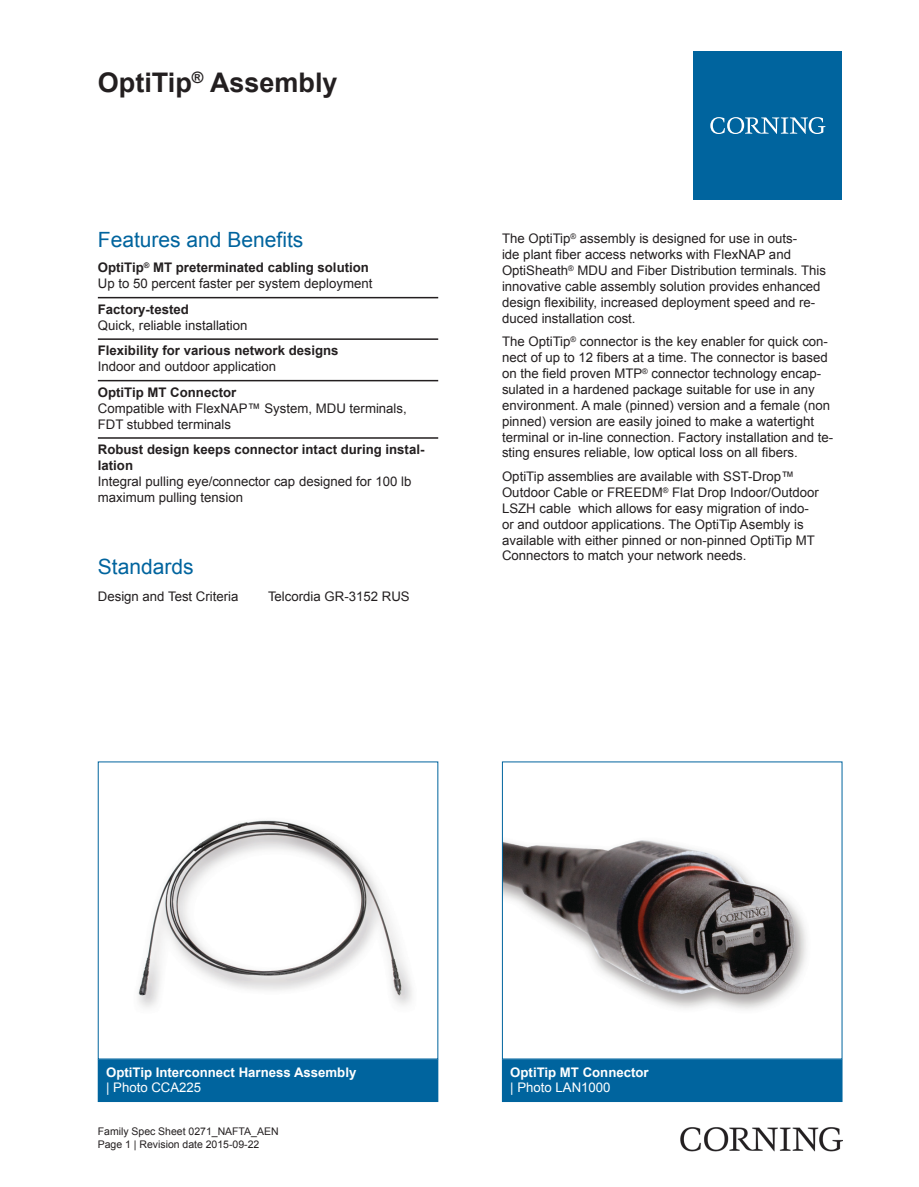
<style>
.page{position:relative;width:919px;height:1187px;background:#fff}
.page>*{position:absolute;margin:0;border:0;box-sizing:border-box;transform-origin:0 0}
.t1{font:700 27px "Arial";color:#231f20}
.t2{font:21px "Arial";color:#00649e}
.t3{font:13.2px/15.9px "Arial";color:#231f20}
.t4{font:700 13.2px/15.9px "Arial";color:#231f20}
.t5{font:700 13.2px "Arial";color:#fff}
.t6{font:13.2px "Arial";color:#fff}
.t7{font:10.5px/12.6px "Arial";color:#231f20}
.s1{font-weight:700}
</style>
<div class="page">
<hr style="left:98px;top:297px;width:340px;height:1px;background:#231f20">
<hr style="left:98px;top:338px;width:340px;height:2px;background:#231f20">
<hr style="left:98px;top:380px;width:340px;height:1px;background:#231f20">
<hr style="left:98px;top:437px;width:340px;height:1px;background:#231f20">
<img style="left:137px;top:820px;width:275px;height:188px">
<div style="left:98px;top:1059px;width:340px;height:42px;background:#00649e"></div>
<div style="left:98px;top:1059px;width:340px;height:42px;border:1px solid #00649e"></div>
<img style="left:504px;top:840px;width:303px;height:170px">
<div style="left:502px;top:1059px;width:340px;height:42px;background:#00649e"></div>
<div style="left:502px;top:1059px;width:340px;height:42px;border:1px solid #00649e"></div>
<div style="left:693px;top:51px;width:149px;height:149px;background:#00649e"></div>
<svg style="left:710px;top:117px;width:115px;height:17px"></svg>
<img style="left:680px;top:1127px;width:162px;height:24px">
<h1 class="t1" style="left:98px;top:64px;width:241px">OptiTip<sup>®</sup> Assembly</h1>
<h2 class="t2" style="left:98px;top:225px;width:207px">Features and Benefits</h2>
<p class="t3" style="left:98px;top:260px;width:276px"><span class="s1">OptiTip</span><sup>®</sup> <span class="s1">MT preterminated cabling solution<br></span>Up to 50 percent faster per system deployment</p>
<p class="t4" style="left:98px;top:301px;width:92px">Factory-tested</p>
<p class="t3" style="left:98px;top:317px;width:151px">Quick, reliable installation</p>
<p class="t4" style="left:98px;top:343px;width:242px">Flexibility for various network designs</p>
<p class="t3" style="left:98px;top:358px;width:180px">Indoor and outdoor application</p>
<p class="t4" style="left:98px;top:384px;width:140px">OptiTip MT Connector</p>
<p class="t3" style="left:98px;top:400px;width:310px">Compatible with FlexNAP™ System, MDU terminals,<br>FDT stubbed terminals</p>
<p class="t4" style="left:98px;top:442px;width:328px">Robust design keeps connector intact during instal&shy;lation</p>
<p class="t3" style="left:98px;top:473px;width:315px">Integral pulling eye/connector cap designed for 100 lb maximum pulling tension</p>
<h2 class="t2" style="left:98px;top:553px;width:97px">Standards</h2>
<p class="t3" style="left:98px;top:589px;width:142px">Design and Test Criteria</p>
<p class="t3" style="left:268px;top:589px;width:143px">Telcordia GR-3152 RUS</p>
<p class="t3" style="left:502px;top:231px;width:325px">The OptiTip<sup>®</sup> assembly is designed for use in outs-<br>ide plant fiber access networks with FlexNAP and OptiSheath<sup>®</sup> MDU and Fiber Distribution terminals. This innovative cable assembly solution provides enhanced design flexibility, increased deployment speed and re&shy;duced installation cost.</p>
<p class="t3" style="left:502px;top:334px;width:332px">The OptiTip<sup>®</sup> connector is the key enabler for quick con&shy;nect of up to 12 fibers at a time. The connector is based on the field proven MTP<sup>®</sup> connector technology encap&shy;sulated in a hardened package suitable for use in any environment. A male (pinned) version and a female (non pinned) version are easily joined to make a watertight terminal or in-line connection. Factory installation and te&shy;sting ensures reliable, low optical loss on all fibers.</p>
<p class="t3" style="left:502px;top:468px;width:318px">OptiTip assemblies are available with SST-Drop™ Outdoor Cable or FREEDM<sup>®</sup> Flat Drop Indoor/Outdoor LSZH cable which allows for easy migration of indo&shy;or and outdoor applications. The OptiTip Asembly is available with either pinned or non-pinned OptiTip MT Connectors to match your network needs.</p>
<p class="t5" style="left:106px;top:1063px;width:252px">OptiTip Interconnect Harness Assembly</p>
<p class="t6" style="left:106px;top:1078px;width:97px">| Photo CCA225</p>
<p class="t7" style="left:98px;top:1124px;width:182px">Family Spec Sheet 0271_NAFTA_AEN<br>Page 1 | Revision date 2015-09-22</p>
<p class="t5" style="left:510px;top:1063px;width:140px">OptiTip MT Connector</p>
<p class="t6" style="left:510px;top:1078px;width:102px">| Photo LAN1000</p>
</div>
